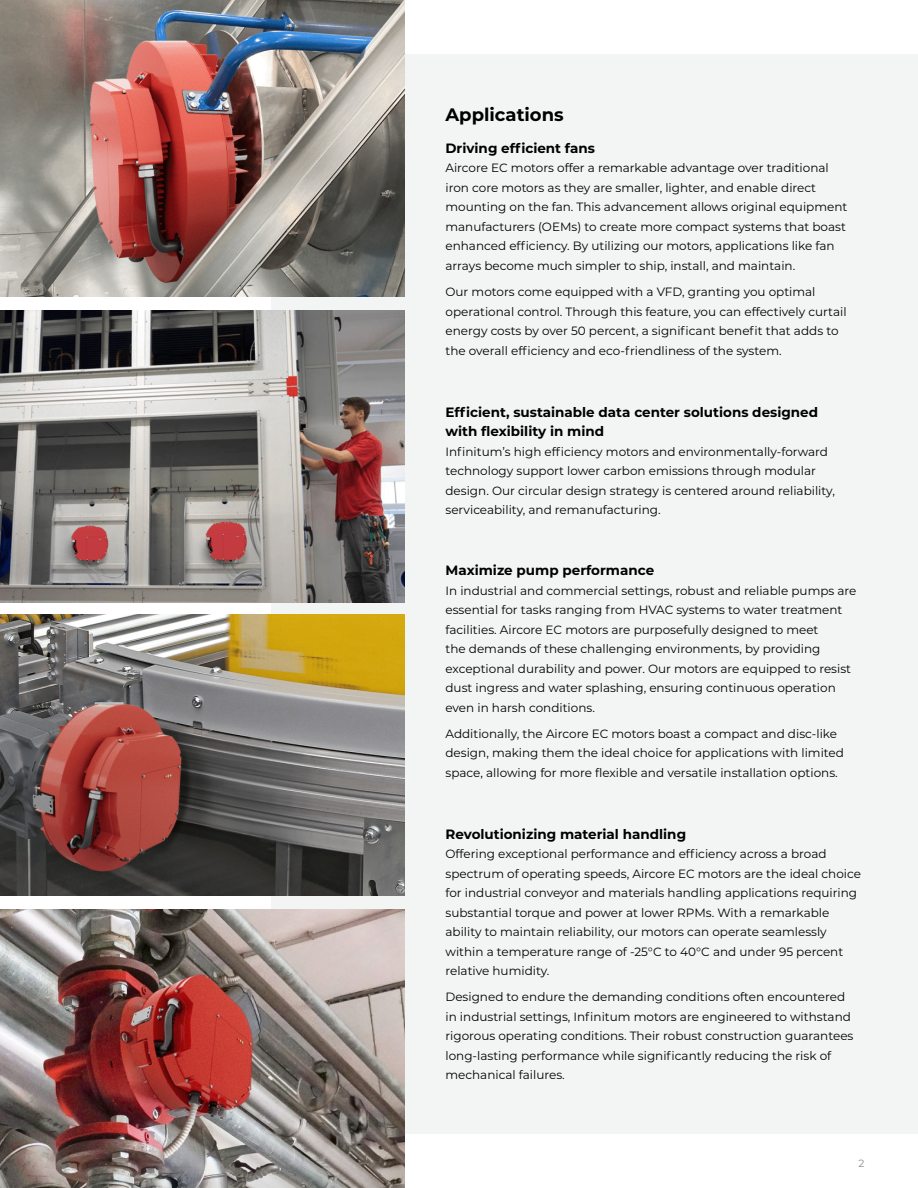
<style>
.page{position:relative;width:918px;height:1188px;background:#fff}
.page>*{position:absolute;margin:0;border:0;box-sizing:border-box;transform-origin:0 0}
.t1{font:700 18px "Montserrat";color:#000}
.t2{font:700 13.5px/19.5px "Montserrat";color:#000}
.t3{font:12px/19.5px "Montserrat";color:#000}
.t4{font:10.5px "Montserrat";color:#858f93}
</style>
<div class="page">
<div style="left:271px;top:54px;width:647px;height:1080px;background:#f3f4f4"></div>
<img style="left:0;top:311px;width:405px;height:291px">
<img style="left:0;top:615px;width:405px;height:280px">
<img style="left:0;top:0;width:405px;height:297px">
<img style="left:0;top:910px;width:405px;height:278px">
<h1 class="t1" style="left:446px;top:105px;width:120px">Applications</h1>
<p class="t2" style="left:446px;top:139px;width:151px">Driving efficient fans</p>
<p class="t3" style="left:446px;top:159px;width:403px">Aircore EC motors offer a remarkable advantage over traditional iron core motors as they are smaller, lighter, and enable direct mounting on the fan. This advancement allows original equipment manufacturers (OEMs) to create more compact systems that boast enhanced efficiency. By utilizing our motors, applications like fan arrays become much simpler to ship, install, and maintain.</p>
<p class="t3" style="left:446px;top:283px;width:403px">Our motors come equipped with a VFD, granting you optimal operational control. Through this feature, you can effectively curtail energy costs by over 50 percent, a significant benefit that adds to the overall efficiency and eco-friendliness of the system.</p>
<p class="t2" style="left:446px;top:402px;width:374px">Efficient, sustainable data center solutions designed with flexibility in mind</p>
<p class="t3" style="left:446px;top:442px;width:391px">Infinitum’s high efficiency motors and environmentally-forward technology support lower carbon emissions through modular design. Our circular design strategy is centered around reliability, serviceability, and remanufacturing.</p>
<p class="t2" style="left:446px;top:561px;width:210px">Maximize pump performance</p>
<p class="t3" style="left:446px;top:581px;width:413px">In industrial and commercial settings, robust and reliable pumps are essential for tasks ranging from HVAC systems to water treatment facilities. Aircore EC motors are purposefully designed to meet<br>the demands of these challenging environments, by providing exceptional durability and power. Our motors are equipped to resist dust ingress and water splashing, ensuring continuous operation even in harsh conditions.</p>
<p class="t3" style="left:446px;top:724px;width:400px">Additionally, the Aircore EC motors boast a compact and disc-like design, making them the ideal choice for applications with limited space, allowing for more flexible and versatile installation options.</p>
<p class="t2" style="left:446px;top:824px;width:242px">Revolutionizing material handling</p>
<p class="t3" style="left:446px;top:844px;width:417px">Offering exceptional performance and efficiency across a broad spectrum of operating speeds, Aircore EC motors are the ideal choice for industrial conveyor and materials handling applications requiring substantial torque and power at lower RPMs. With a remarkable ability to maintain reliability, our motors can operate seamlessly within a temperature range of -25°C to 40°C and under 95 percent relative humidity.</p>
<p class="t3" style="left:446px;top:988px;width:409px">Designed to endure the demanding conditions often encountered in industrial settings, Infinitum motors are engineered to withstand rigorous operating conditions. Their robust construction guarantees long-lasting performance while significantly reducing the risk of mechanical failures.</p>
<p class="t4" style="left:859px;top:1158px;width:7px">2</p>
</div>
